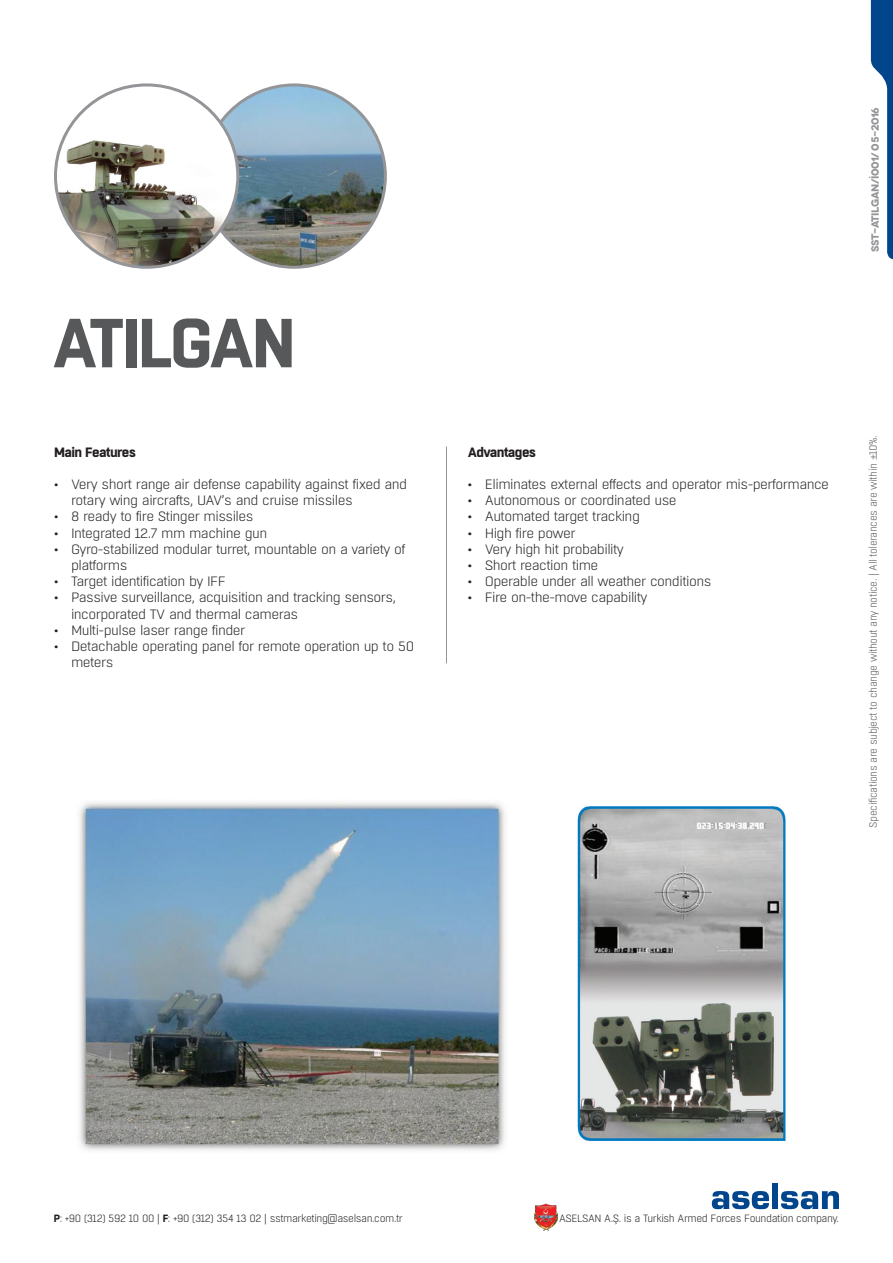
<style>
.page{position:relative;width:893px;height:1263px;background:#fff}
.page>*{position:absolute;margin:0;border:0;box-sizing:border-box;transform-origin:0 0}
.t1{font:700 69.15px "Boxed";letter-spacing:-.04em;color:#57585a}
.t2{font:300 13.5px/16.2px "Boxed";letter-spacing:-.04em;color:#231f20;scale:1.04 1}
.t3{font:700 13.5px "Boxed";letter-spacing:-.04em;color:#231f20;scale:1.04 1}
.t4{font:300 10.5px "Boxed";letter-spacing:-.04em;color:#231f20}
.t5{font:300 10.5px "Boxed";letter-spacing:-.04em;color:#57585a}
.t6{font:700 10.5px "Novecentowide";letter-spacing:-.04em;color:#939598}
.s1{font-family:"Minion Pro";font-weight:400}
.s2{font-weight:700}
</style>
<div class="page">
<svg style="left:871px;top:0;width:22px;height:259px"></svg>
<img style="left:534px;top:1203px;width:23px;height:28px">
<svg style="left:712px;top:1191px;width:57px;height:18px"></svg>
<div style="left:772px;top:1183px;width:6px;height:26px;background:#01468c"></div>
<svg style="left:781px;top:1191px;width:58px;height:18px"></svg>
<hr style="left:446px;top:446px;width:1px;height:217px;background:#939598">
<img style="left:203px;top:85px;width:182px;height:182px;border-radius:91px">
<img style="left:56px;top:85px;width:182px;height:182px;border-radius:91px">
<img style="left:577px;top:806px;width:209px;height:335px">
<img style="left:79px;top:802px;width:426px;height:349px">
<p class="t1" style="left:52px;top:297px;width:245px">ATILGAN</p>
<p class="t3" style="left:54px;top:443px;width:81px">Main Features</p>
<p class="t2" style="left:71px;top:476px;width:325px;text-indent:-17px">• Very short range air defense capability against fixed and rotary wing aircrafts, UAV’s and cruise missiles</p>
<p class="t2" style="left:54px;top:509px;width:193px">• 8 ready to fire Stinger missiles</p>
<p class="t2" style="left:54px;top:525px;width:207px">• Integrated 12.7 mm machine gun</p>
<p class="t2" style="left:71px;top:541px;width:323px;text-indent:-17px">• Gyro-stabilized modular turret, mountable on a variety of platforms</p>
<p class="t2" style="left:54px;top:574px;width:167px">• Target identification by IFF</p>
<p class="t2" style="left:71px;top:590px;width:314px;text-indent:-17px">• Passive surveillance, acquisition and tracking sensors, incorporated TV and thermal cameras</p>
<p class="t2" style="left:54px;top:622px;width:186px">• Multi-pulse laser range finder</p>
<p class="t2" style="left:71px;top:638px;width:332px;text-indent:-17px">• Detachable operating panel for remote operation up to 50 meters</p>
<p class="t6" style="left:869px;top:252px;width:146px;rotate:-90deg">SST-ATILGAN/İ001/ 05-2016</p>
<p class="t3" style="left:468px;top:443px;width:67px">Advantages</p>
<p class="t2" style="left:468px;top:476px;width:349px">• Eliminates external effects and operator mis-performance</p>
<p class="t2" style="left:468px;top:493px;width:203px">• Autonomous or coordinated use</p>
<p class="t2" style="left:468px;top:509px;width:167px">• Automated target tracking</p>
<p class="t2" style="left:468px;top:525px;width:105px">• High fire power</p>
<p class="t2" style="left:468px;top:541px;width:152px">• Very high hit probability</p>
<p class="t2" style="left:468px;top:557px;width:127px">• Short reaction time</p>
<p class="t2" style="left:468px;top:574px;width:236px">• Operable under all weather conditions</p>
<p class="t2" style="left:468px;top:590px;width:174px">• Fire on-the-move capability</p>
<p class="t5" style="left:867px;top:827px;width:394px;rotate:-90deg">Specifications are subject to change without any notice. | All tolerances are within <span class="s1">±</span>10%.</p>
<p class="t4" style="left:54px;top:1212px;width:350px"><span class="s2">P</span>: +90 (312) 592 10 00 | <span class="s2">F</span>: +90 (312) 354 13 02 | sstmarketing@aselsan.com.tr</p>
<p class="t4" style="left:559px;top:1212px;width:281px">ASELSAN A.Ş. is a Turkish Armed Forces Foundation company.</p>
</div>
